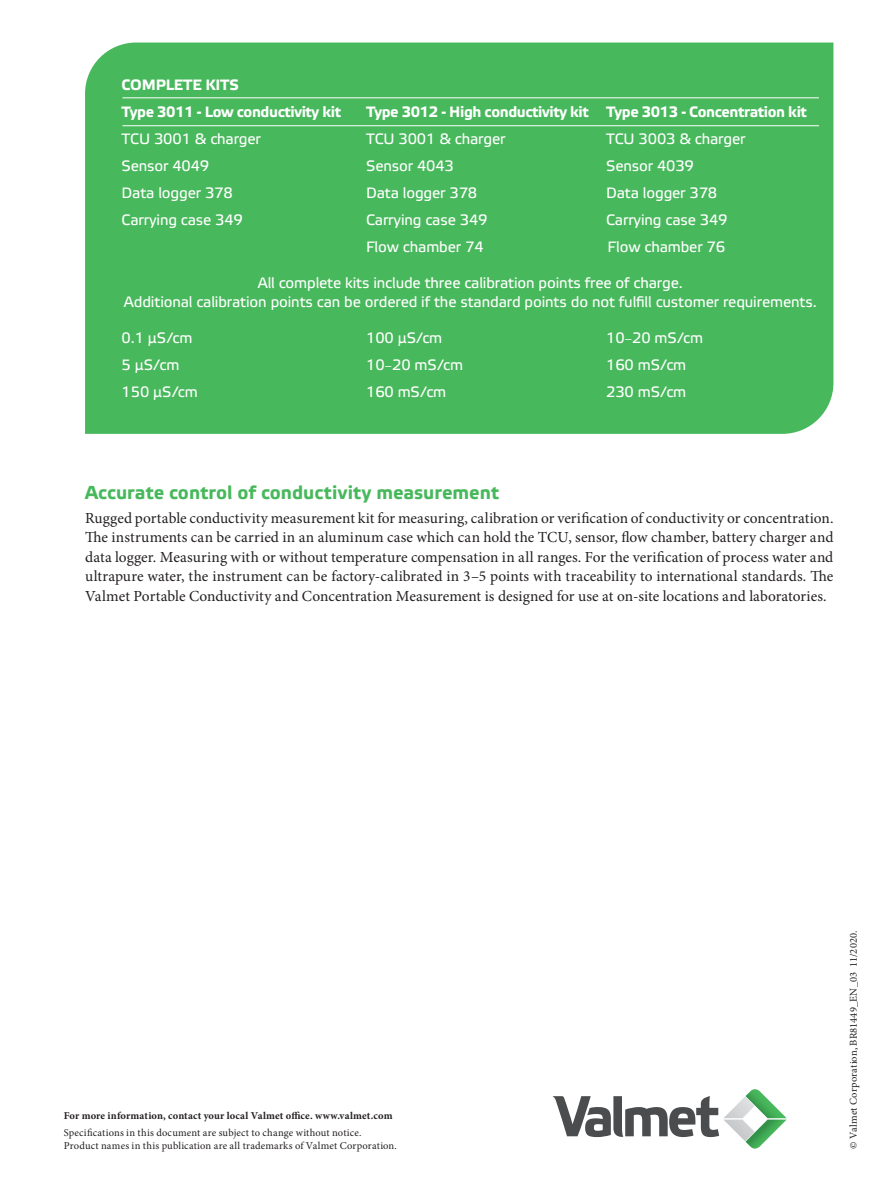
<style>
.page{position:relative;width:893px;height:1191px;background:#fff}
.page>*{position:absolute;margin:0;border:0;box-sizing:border-box;transform-origin:0 0}
._03__Paragraph_headi{font:700 18.75px "Etelka Text";letter-spacing:.005em;color:#48b85c}
._05__Body_text__Mini{font:15.3px/19.5px "Minion Pro";color:#231f20;text-align:justify}
.t1{font:15px "Etelka Text";letter-spacing:-.01em;color:#fff}
.t2{font:700 15px "Etelka Text";letter-spacing:-.025em;color:#fff}
._02__Legal_copyright{font:10.5px "Minion Pro";letter-spacing:.015em;color:#231f20}
._01__Legal_informati{font:700 10.5px "Minion Pro";letter-spacing:.015em;color:#231f20}
.s1{font-family:"Minion Pro"}
</style>
<div class="page">
<svg style="left:553px;top:1089px;width:234px;height:60px"></svg>
<div style="left:85px;top:43px;width:748px;height:391px;background:#48b85c"></div>
<hr style="left:122px;top:97px;width:697px;height:1px;background:#fff">
<hr style="left:122px;top:125px;width:697px;height:1px;background:#fff">
<p class="t2" style="left:122px;top:75px;width:119px">COMPLETE KITS</p>
<p class="t2" style="left:122px;top:102px;width:221px">Type 3011 - Low conductivity kit</p>
<p class="t2" style="left:366px;top:102px;width:442px">Type 3012 - High conductivity kit Type 3013 - Concentration kit</p>
<p class="t1" style="left:122px;top:129px;width:141px">TCU 3001 &amp; charger</p>
<p class="t1" style="left:366px;top:129px;width:141px">TCU 3001 &amp; charger</p>
<p class="t1" style="left:606px;top:129px;width:141px">TCU 3003 &amp; charger</p>
<p class="t1" style="left:122px;top:156px;width:89px">Sensor 4049</p>
<p class="t1" style="left:366px;top:156px;width:89px">Sensor 4043</p>
<p class="t1" style="left:606px;top:156px;width:89px">Sensor 4039</p>
<p class="t1" style="left:122px;top:183px;width:113px">Data logger 378</p>
<p class="t1" style="left:366px;top:183px;width:113px">Data logger 378</p>
<p class="t1" style="left:606px;top:183px;width:113px">Data logger 378</p>
<p class="t1" style="left:122px;top:210px;width:123px">Carrying case 349</p>
<p class="t1" style="left:366px;top:210px;width:123px">Carrying case 349</p>
<p class="t1" style="left:606px;top:210px;width:123px">Carrying case 349</p>
<p class="t1" style="left:366px;top:237px;width:119px">Flow chamber 74</p>
<p class="t1" style="left:608px;top:237px;width:119px">Flow chamber 76</p>
<p class="t1" style="left:258px;top:273px;width:427px">All complete kits include three calibration points free of charge.</p>
<p class="t1" style="left:124px;top:292px;width:694px">Additional calibration points can be ordered if the standard points do not fulfill customer requirements.</p>
<p class="t1" style="left:122px;top:328px;width:72px">0.1 µS/cm</p>
<p class="t1" style="left:366px;top:328px;width:78px">100 µS/cm</p>
<p class="t1" style="left:606px;top:328px;width:99px">10<span class="s1">–</span>20 mS/cm</p>
<p class="t1" style="left:122px;top:355px;width:59px">5 µS/cm</p>
<p class="t1" style="left:366px;top:355px;width:99px">10<span class="s1">–</span>20 mS/cm</p>
<p class="t1" style="left:606px;top:355px;width:82px">160 mS/cm</p>
<p class="t1" style="left:122px;top:382px;width:78px">150 µS/cm</p>
<p class="t1" style="left:366px;top:382px;width:82px">160 mS/cm</p>
<p class="t1" style="left:606px;top:382px;width:82px">230 mS/cm</p>
<p class="_03__Paragraph_headi" style="left:85px;top:481px;width:415px">Accurate control of conductivity measurement</p>
<p class="_05__Body_text__Mini" style="left:85px;top:508px;width:750px">Rugged portable conductivity measurement kit for measuring, calibration or verification of conductivity or concentration.<br>The instruments can be carried in an aluminum case which can hold the TCU, sensor, flow chamber, battery charger and data logger. Measuring with or without temperature compensation in all ranges. For the verification of process water and ultrapure water, the instrument can be factory-calibrated in 3–5 points with traceability to international standards. The Valmet Portable Conductivity and Concentration Measurement is designed for use at on-site locations and laboratories.</p>
<p class="_01__Legal_informati" style="left:64px;top:1108px;width:330px">For more information, contact your local Valmet office. www.valmet.com</p>
<p class="_02__Legal_copyright" style="left:64px;top:1125px;width:299px">Specifications in this document are subject to change without notice.</p>
<p class="_02__Legal_copyright" style="left:64px;top:1138px;width:335px">Product names in this publication are all trademarks of Valmet Corporation.</p>
<p class="_02__Legal_copyright" style="left:846px;top:1148px;width:220px;rotate:-90deg">© Valmet Corporation, BR81449_EN_03 11/2020.</p>
</div>
